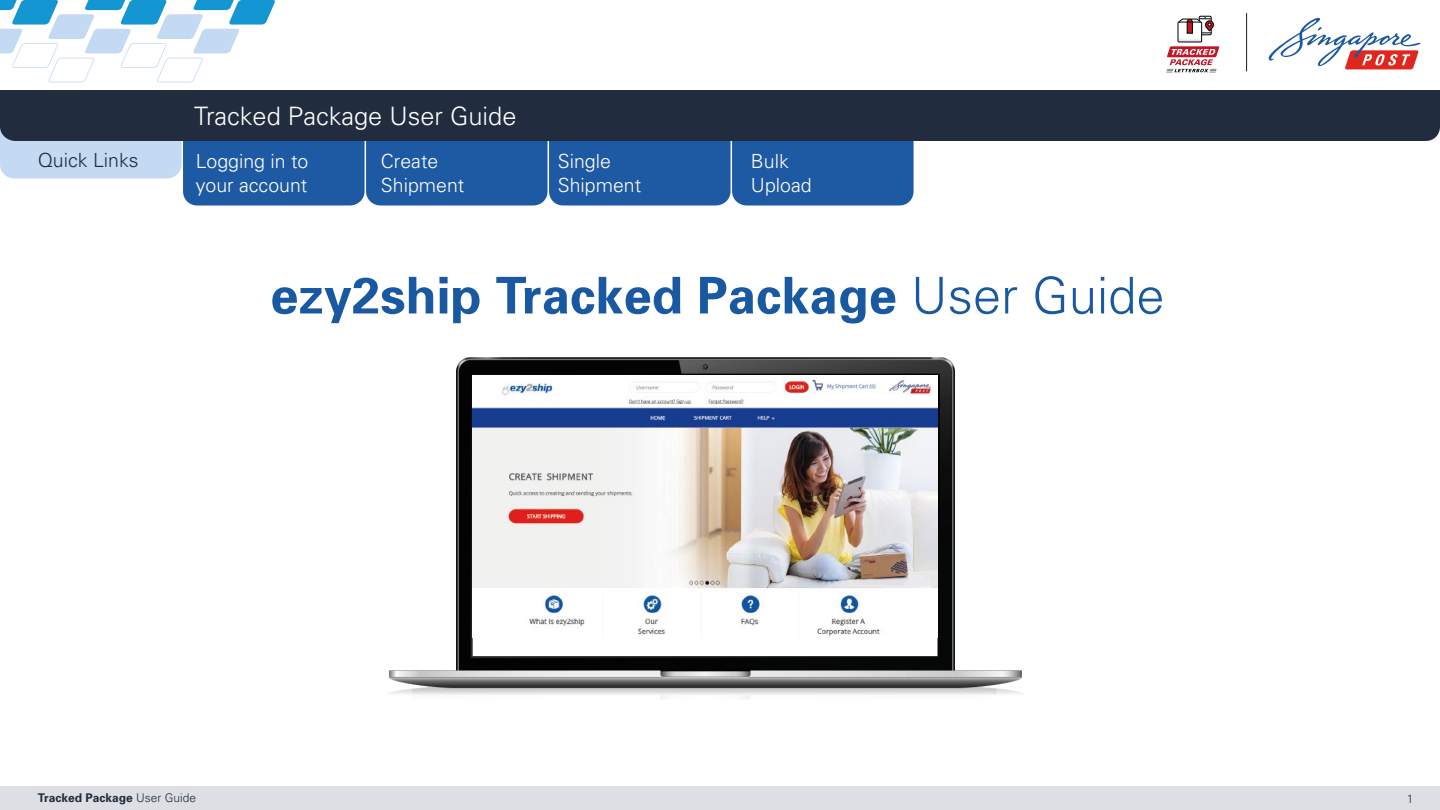
<style>
.page{position:relative;width:1440px;height:810px;background:#fff}
.page>*{position:absolute;margin:0;border:0;box-sizing:border-box;transform-origin:0 0}
.t1{font:700 50.7px "Univers";color:#1959a2}
.t2{font:300 25.35px "Univers";color:#fff}
.t3{font:300 19.5px/23.4px "Univers";color:#fff}
.t4{font:300 19.5px "Univers";color:#212d3e}
.t5{font:700 12px "Univers";color:#212d3e}
.t6{font:300 12px "Univers";color:#212d3e}
.s1{font-weight:300}
</style>
<div class="page">
<img style="left:388px;top:357px;width:635px;height:342px">
<img style="left:473px;top:376px;width:465px;height:262px">
<svg style="left:0;top:0;width:275px;height:82px"></svg>
<svg style="left:0;top:141px;width:914px;height:64px;background:#4677b4"></svg>
<div style="left:0;top:90px;width:1440px;height:51px;background:#212d3e"></div>
<div style="left:0;top:787px;width:1440px;height:23px;background:#dedfe4"></div>
<svg style="left:1269px;top:18px;width:151px;height:51px"></svg>
<hr style="left:1246px;top:13px;width:1px;height:58px;background:#1e1e1c">
<div style="left:1199px;top:16px;width:13px;height:19px;border:1px solid #010101"></div>
<svg style="left:1166px;top:17px;width:53px;height:56px"></svg>
<p class="t4" style="left:38px;top:148px;width:102px">Quick Links</p>
<p class="t2" style="left:194px;top:101px;width:324px">Tracked Package User Guide</p>
<p class="t3" style="left:196px;top:150px;width:114px">Logging in to your account</p>
<p class="t3" style="left:381px;top:150px;width:85px">Create<br>Shipment</p>
<p class="t3" style="left:558px;top:150px;width:85px">Single<br>Shipment</p>
<p class="t3" style="left:751px;top:150px;width:62px">Bulk<br>Upload</p>
<h1 class="t1" style="left:270px;top:265px;width:896px">ezy2ship Tracked Package <span class="s1">User Guide</span></h1>
<p class="t5" style="left:38px;top:790px;width:160px">Tracked Package <span class="s1">User Guide</span></p>
<p class="t6" style="left:1407px;top:791px;width:8px">1</p>
</div>
